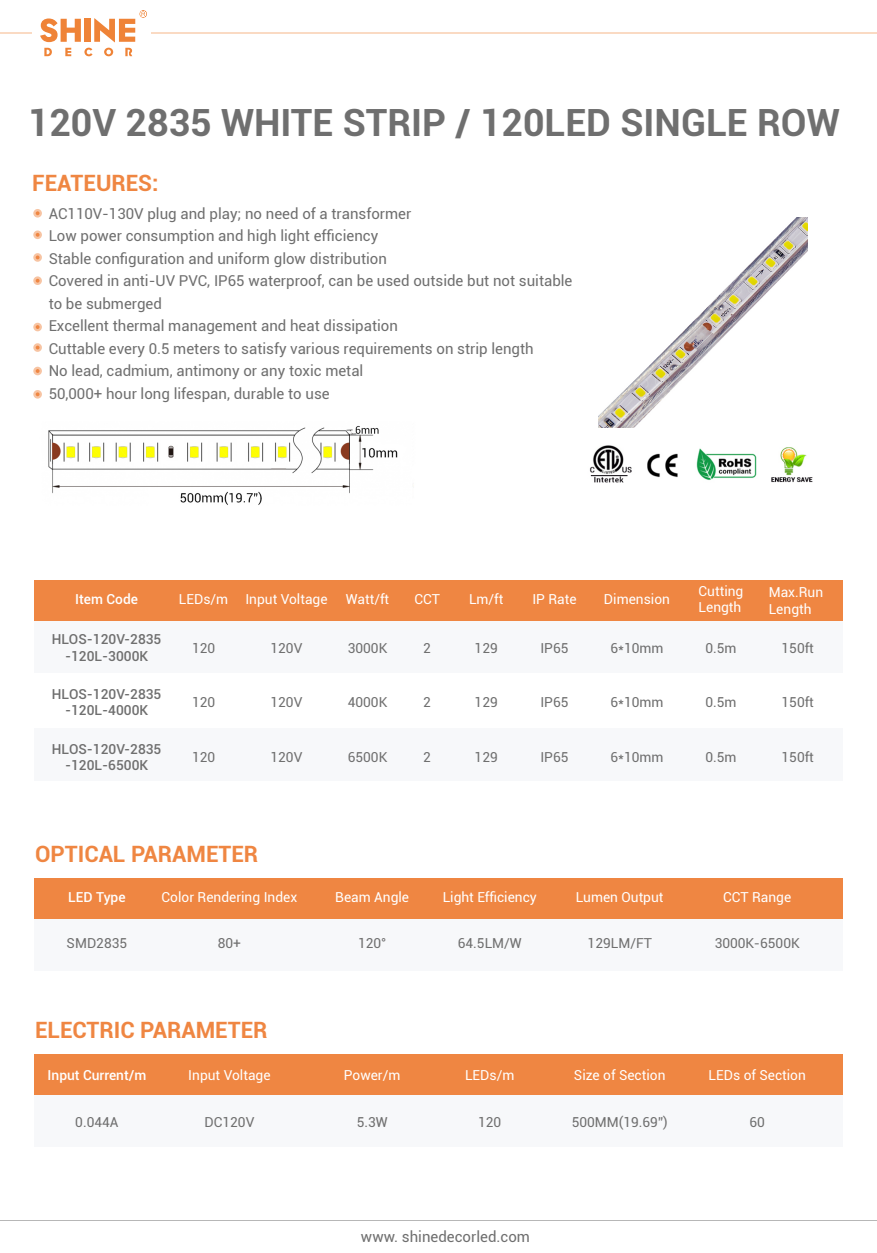
<style>
.page{position:relative;width:877px;height:1253px;background:#fff}
.page>*{position:absolute;margin:0;border:0;box-sizing:border-box;transform-origin:0 0}
.t1{font:700 37.5px "Roboto";color:#6f6f6f}
.t2{font:700 22.5px "Roboto";color:#ef8642}
.t3{font:15px/22.5px "Roboto";color:#6f6f6f}
.t4{font:13.75px/16.5px "Roboto";color:#fff}
.t5{font:13.75px "Roboto";color:#6f6f6f}
.t6{font:500 13.75px/16.5px "Roboto";color:#6f6f6f;text-align:center}
.t7{font:500 13.75px "Roboto";color:#fff}
</style>
<div class="page">
<img style="left:48px;top:426px;width:366px;height:79px">
<div style="left:34px;top:620px;width:809px;height:53px;background:#f7f8fa"></div>
<div style="left:34px;top:728px;width:809px;height:53px;background:#f7f8fa"></div>
<div style="left:34px;top:580px;width:809px;height:40px;background:#ef8642"></div>
<div style="left:34px;top:918px;width:809px;height:52px;background:#f7f8fa"></div>
<div style="left:34px;top:878px;width:809px;height:40px;background:#ef8642"></div>
<div style="left:34px;top:1094px;width:809px;height:53px;background:#f7f8fa"></div>
<div style="left:34px;top:1054px;width:809px;height:40px;background:#ef8642"></div>
<img style="left:598px;top:218px;width:210px;height:209px">
<svg style="left:33px;top:230px;width:9px;height:9px"></svg>
<svg style="left:36px;top:233px;width:4px;height:4px"></svg>
<svg style="left:33px;top:209px;width:9px;height:8px"></svg>
<svg style="left:36px;top:211px;width:4px;height:4px"></svg>
<svg style="left:33px;top:253px;width:9px;height:9px"></svg>
<svg style="left:36px;top:255px;width:4px;height:4px"></svg>
<svg style="left:33px;top:276px;width:9px;height:9px"></svg>
<svg style="left:36px;top:279px;width:4px;height:3px"></svg>
<svg style="left:33px;top:323px;width:9px;height:8px"></svg>
<svg style="left:36px;top:325px;width:4px;height:4px"></svg>
<svg style="left:33px;top:343px;width:9px;height:9px"></svg>
<svg style="left:36px;top:345px;width:4px;height:4px"></svg>
<svg style="left:33px;top:367px;width:9px;height:8px"></svg>
<svg style="left:36px;top:369px;width:4px;height:4px"></svg>
<svg style="left:33px;top:390px;width:9px;height:8px"></svg>
<svg style="left:36px;top:392px;width:4px;height:4px"></svg>
<img style="left:590px;top:445px;width:223px;height:38px">
<hr style="left:0;top:32px;width:877px;height:1px;background:#ef8337">
<hr style="left:0;top:1219px;width:877px;height:1px;background:#6f6f6f">
<div style="left:32px;top:6px;width:119px;height:59px;background:#fff"></div>
<img style="left:44px;top:18px;width:89px;height:39px">
<svg style="left:104px;top:48px;width:9px;height:8px"></svg>
<svg style="left:44px;top:48px;width:8px;height:8px"></svg>
<svg style="left:125px;top:48px;width:7px;height:8px"></svg>
<svg style="left:84px;top:48px;width:9px;height:8px"></svg>
<svg style="left:65px;top:48px;width:6px;height:8px"></svg>
<svg style="left:94px;top:10px;width:53px;height:32px"></svg>
<div style="left:84px;top:19px;width:7px;height:23px;background:#ef8337"></div>
<svg style="left:40px;top:18px;width:41px;height:24px"></svg>
<h1 class="t1" style="left:28px;top:97px;width:813px">120V 2835 WHITE STRIP / 120LED SINGLE ROW</h1>
<h2 class="t2" style="left:32px;top:167px;width:128px">FEATEURES:</h2>
<p class="t3" style="left:49px;top:201px;width:525px">AC110V-130V plug and play; no need of a transformer<br>Low power consumption and high light efficiency<br>Stable configuration and uniform glow distribution<br>Covered in anti-UV PVC, IP65 waterproof, can be used outside but not suitable to be submerged<br>Excellent thermal management and heat dissipation<br>Cuttable every 0.5 meters to satisfy various requirements on strip length<br>No lead, cadmium, antimony or any toxic metal<br>50,000+ hour long lifespan, durable to use</p>
<p class="t7" style="left:75px;top:590px;width:64px">Item Code</p>
<p class="t6" style="left:52px;top:630px;width:111px">HLOS-120V-2835 -120L-3000K</p>
<p class="t6" style="left:52px;top:685px;width:111px">HLOS-120V-2835 -120L-4000K</p>
<p class="t6" style="left:52px;top:739px;width:111px">HLOS-120V-2835 -120L-6500K</p>
<p class="t4" style="left:179px;top:590px;width:51px">LEDs/m</p>
<p class="t5" style="left:192px;top:638px;width:25px">120</p>
<p class="t5" style="left:192px;top:692px;width:25px">120</p>
<p class="t5" style="left:192px;top:747px;width:25px">120</p>
<p class="t4" style="left:245px;top:590px;width:84px">Input Voltage</p>
<p class="t4" style="left:346px;top:590px;width:45px">Watt/ft</p>
<p class="t4" style="left:414px;top:590px;width:27px">CCT</p>
<p class="t4" style="left:469px;top:590px;width:36px">Lm/ft</p>
<p class="t4" style="left:532px;top:590px;width:46px">IP Rate</p>
<p class="t4" style="left:604px;top:590px;width:68px">Dimension</p>
<p class="t4" style="left:699px;top:582px;width:46px">Cutting<br>Length</p>
<p class="t4" style="left:769px;top:583px;width:56px">Max.Run<br>Length</p>
<p class="t5" style="left:540px;top:638px;width:30px">IP65</p>
<p class="t5" style="left:610px;top:638px;width:55px">6*10mm</p>
<p class="t5" style="left:705px;top:638px;width:33px">0.5m</p>
<p class="t5" style="left:781px;top:638px;width:34px">150ft</p>
<p class="t5" style="left:270px;top:638px;width:33px">120V</p>
<p class="t5" style="left:348px;top:638px;width:41px">3000K</p>
<p class="t5" style="left:423px;top:638px;width:9px">2</p>
<p class="t5" style="left:475px;top:638px;width:25px">129</p>
<p class="t5" style="left:270px;top:692px;width:33px">120V</p>
<p class="t5" style="left:270px;top:747px;width:33px">120V</p>
<p class="t5" style="left:348px;top:692px;width:41px">4000K</p>
<p class="t5" style="left:348px;top:747px;width:41px">6500K</p>
<p class="t5" style="left:423px;top:692px;width:9px">2</p>
<p class="t5" style="left:423px;top:747px;width:9px">2</p>
<p class="t5" style="left:475px;top:692px;width:25px">129</p>
<p class="t5" style="left:475px;top:747px;width:25px">129</p>
<p class="t5" style="left:540px;top:692px;width:30px">IP65</p>
<p class="t5" style="left:610px;top:692px;width:55px">6*10mm</p>
<p class="t5" style="left:705px;top:692px;width:33px">0.5m</p>
<p class="t5" style="left:540px;top:747px;width:30px">IP65</p>
<p class="t5" style="left:610px;top:747px;width:55px">6*10mm</p>
<p class="t5" style="left:705px;top:747px;width:33px">0.5m</p>
<p class="t5" style="left:781px;top:692px;width:34px">150ft</p>
<p class="t5" style="left:781px;top:747px;width:34px">150ft</p>
<h2 class="t2" style="left:35px;top:838px;width:225px">OPTICAL PARAMETER</h2>
<p class="t4" style="left:162px;top:888px;width:137px">Color Rendering Index</p>
<p class="t4" style="left:335px;top:888px;width:75px">Beam Angle</p>
<p class="t4" style="left:443px;top:888px;width:96px">Light Efficiency</p>
<p class="t4" style="left:576px;top:888px;width:89px">Lumen Output</p>
<p class="t4" style="left:723px;top:888px;width:69px">CCT Range</p>
<p class="t5" style="left:218px;top:933px;width:25px">80+</p>
<p class="t7" style="left:68px;top:887px;width:59px">LED Type</p>
<p class="t5" style="left:67px;top:933px;width:62px">SMD2835</p>
<p class="t5" style="left:358px;top:933px;width:30px">120°</p>
<p class="t5" style="left:458px;top:933px;width:65px">64.5LM/W</p>
<p class="t5" style="left:588px;top:933px;width:66px">129LM/FT</p>
<p class="t5" style="left:715px;top:933px;width:87px">3000K-6500K</p>
<h2 class="t2" style="left:35px;top:1013px;width:234px">ELECTRIC PARAMETER</h2>
<p class="t4" style="left:188px;top:1066px;width:84px">Input Voltage</p>
<p class="t4" style="left:344px;top:1066px;width:58px">Power/m</p>
<p class="t4" style="left:465px;top:1066px;width:51px">LEDs/m</p>
<p class="t4" style="left:574px;top:1066px;width:93px">Size of Section</p>
<p class="t4" style="left:709px;top:1066px;width:99px">LEDs of Section</p>
<p class="t5" style="left:204px;top:1111px;width:51px">DC120V</p>
<p class="t7" style="left:48px;top:1065px;width:100px">Input Current/m</p>
<p class="t5" style="left:75px;top:1111px;width:45px">0.044A</p>
<p class="t5" style="left:357px;top:1111px;width:33px">5.3W</p>
<p class="t5" style="left:478px;top:1111px;width:25px">120</p>
<p class="t5" style="left:572px;top:1111px;width:98px">500MM(19.69”)</p>
<p class="t5" style="left:749px;top:1111px;width:17px">60</p>
<p class="t3" style="left:361px;top:1224px;width:171px">www. shinedecorled.com</p>
</div>
